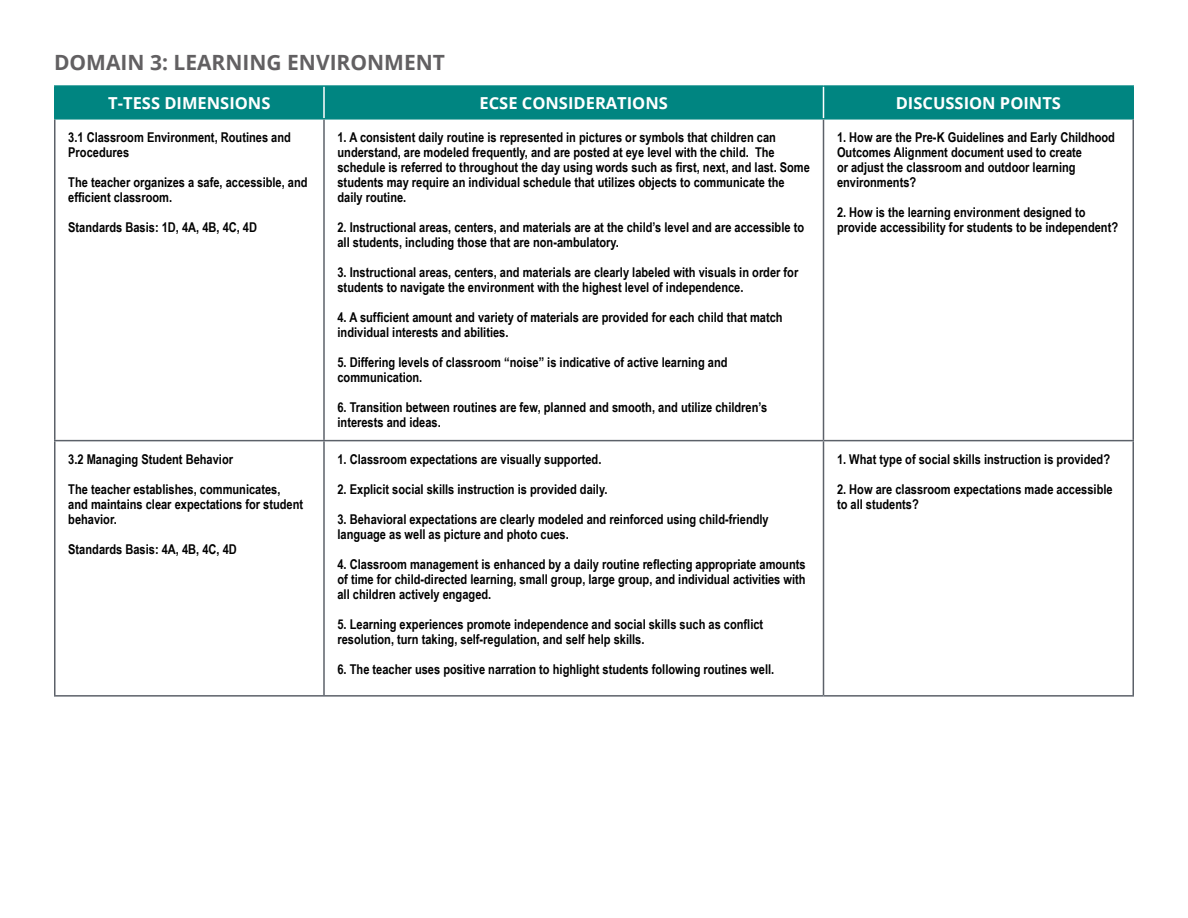
<style>
.page{position:relative;width:1188px;height:918px;background:#fff}
.page>*{position:absolute;margin:0;border:0;box-sizing:border-box;transform-origin:0 0}
.t1{font:700 21px "Open Sans";color:#626062}
.t2{font:700 16.5px "Open Sans";color:#fff}
.t3{font:700 13.5px/15px "Arial Narrow";color:#000}
</style>
<div class="page">
<div style="left:56px;top:87px;width:1076px;height:31px;background:#008581"></div>
<hr style="left:54px;top:85px;width:270px;height:2px;background:#008581">
<hr style="left:54px;top:87px;width:2px;height:31px;background:#008581">
<hr style="left:324px;top:85px;width:500px;height:2px;background:#008581">
<hr style="left:824px;top:85px;width:310px;height:2px;background:#008581">
<hr style="left:1132px;top:87px;width:2px;height:31px;background:#008581">
<hr style="left:54px;top:118px;width:270px;height:2px;background:#008581">
<hr style="left:324px;top:118px;width:500px;height:2px;background:#008581">
<hr style="left:824px;top:118px;width:310px;height:2px;background:#008581">
<hr style="left:323px;top:87px;width:2px;height:31px;background:#fff">
<hr style="left:823px;top:87px;width:1px;height:31px;background:#fff">
<hr style="left:323px;top:120px;width:2px;height:320px;background:#5c6169">
<hr style="left:823px;top:120px;width:1px;height:320px;background:#5c6169">
<hr style="left:54px;top:440px;width:270px;height:1px;background:#5c6169">
<hr style="left:324px;top:440px;width:500px;height:1px;background:#5c6169">
<hr style="left:323px;top:441px;width:2px;height:254px;background:#5c6169">
<hr style="left:824px;top:440px;width:310px;height:1px;background:#5c6169">
<hr style="left:823px;top:441px;width:1px;height:254px;background:#5c6169">
<hr style="left:54px;top:120px;width:2px;height:320px;background:#5c6169">
<hr style="left:1132px;top:120px;width:2px;height:320px;background:#5c6169">
<hr style="left:54px;top:441px;width:2px;height:254px;background:#5c6169">
<hr style="left:1132px;top:441px;width:2px;height:254px;background:#5c6169">
<hr style="left:54px;top:695px;width:270px;height:2px;background:#5c6169">
<hr style="left:324px;top:695px;width:500px;height:2px;background:#5c6169">
<hr style="left:824px;top:695px;width:310px;height:2px;background:#5c6169">
<p class="t1" style="left:54px;top:48px;width:393px">DOMAIN 3: LEARNING ENVIRONMENT</p>
<p class="t2" style="left:108px;top:91px;width:164px">T-TESS DIMENSIONS</p>
<p class="t2" style="left:480px;top:91px;width:190px">ECSE CONSIDERATIONS</p>
<p class="t2" style="left:896px;top:91px;width:167px">DISCUSSION POINTS</p>
<p class="t3" style="left:68px;top:129px;width:224px">3.1 Classroom Environment, Routines and<br>Procedures</p>
<p class="t3" style="left:68px;top:174px;width:241px">The teacher organizes a safe, accessible, and efficient classroom.</p>
<p class="t3" style="left:68px;top:219px;width:190px">Standards Basis: 1D, 4A, 4B, 4C, 4D</p>
<p class="t3" style="left:338px;top:129px;width:474px">1. A consistent daily routine is represented in pictures or symbols that children can understand, are modeled frequently, and are posted at eye level with the child. The schedule is referred to throughout the day using words such as first, next, and last. Some students may require an individual schedule that utilizes objects to communicate the daily routine.</p>
<p class="t3" style="left:338px;top:219px;width:468px">2. Instructional areas, centers, and materials are at the child’s level and are accessible to all students, including those that are non-ambulatory.</p>
<p class="t3" style="left:338px;top:264px;width:462px">3. Instructional areas, centers, and materials are clearly labeled with visuals in order for students to navigate the environment with the highest level of independence.</p>
<p class="t3" style="left:338px;top:309px;width:447px">4. A sufficient amount and variety of materials are provided for each child that match individual interests and abilities.</p>
<p class="t3" style="left:338px;top:354px;width:392px">5. Differing levels of classroom “noise” is indicative of active learning and communication.</p>
<p class="t3" style="left:338px;top:399px;width:431px">6. Transition between routines are few, planned and smooth, and utilize children’s interests and ideas.</p>
<p class="t3" style="left:837px;top:129px;width:280px">1. How are the Pre-K Guidelines and Early Childhood Outcomes Alignment document used to create<br>or adjust the classroom and outdoor learning environments?</p>
<p class="t3" style="left:837px;top:204px;width:283px">2. How is the learning environment designed to provide accessibility for students to be independent?</p>
<p class="t3" style="left:68px;top:451px;width:166px">3.2 Managing Student Behavior</p>
<p class="t3" style="left:68px;top:481px;width:237px">The teacher establishes, communicates, and maintains clear expectations for student behavior.</p>
<p class="t3" style="left:68px;top:541px;width:170px">Standards Basis: 4A, 4B, 4C, 4D</p>
<p class="t3" style="left:338px;top:451px;width:265px">1. Classroom expectations are visually supported.</p>
<p class="t3" style="left:338px;top:481px;width:271px">2. Explicit social skills instruction is provided daily.</p>
<p class="t3" style="left:338px;top:511px;width:433px">3. Behavioral expectations are clearly modeled and reinforced using child-friendly language as well as picture and photo cues.</p>
<p class="t3" style="left:338px;top:556px;width:470px;text-align:justify">4. Classroom management is enhanced by a daily routine reflecting appropriate amounts of time for child-directed learning, small group, large group, and individual activities with all children actively engaged.</p>
<p class="t3" style="left:338px;top:616px;width:427px">5. Learning experiences promote independence and social skills such as conflict resolution, turn taking, self-regulation, and self help skills.</p>
<p class="t3" style="left:338px;top:661px;width:438px">6. The teacher uses positive narration to highlight students following routines well.</p>
<p class="t3" style="left:837px;top:451px;width:275px">1. What type of social skills instruction is provided?</p>
<p class="t3" style="left:837px;top:481px;width:277px">2. How are classroom expectations made accessible to all students?</p>
</div>
